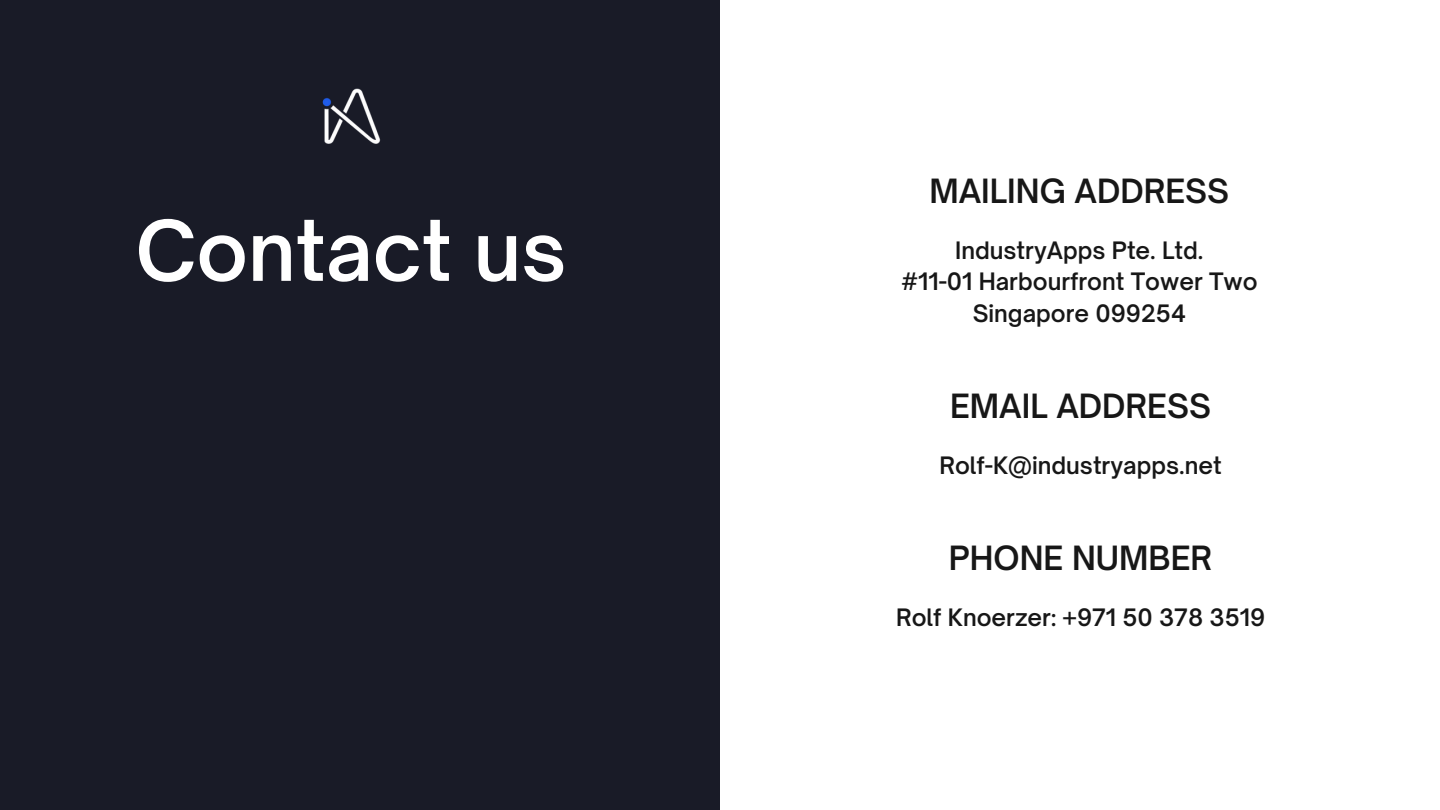
<style>
.page{position:relative;width:1440px;height:810px;background:#191b27}
.page>*{position:absolute;margin:0;border:0;box-sizing:border-box;transform-origin:0 0}
.t1{font:600 80px "Open Sauce One";color:#fff}
.t2{font:600 32px "Open Sauce One";color:#171717}
.t3{font:600 23px/31.5px "Open Sauce One";color:#171717;text-align:center}
</style>
<div class="page">
<div style="left:720px;top:0;width:720px;height:810px;background:#fff"></div>
<img style="left:322px;top:88px;width:59px;height:56px">
<p class="t1" style="left:136px;top:201px;width:433px">Contact us</p>
<h1 class="t2" style="left:929px;top:171px;width:301px">MAILING ADDRESS</h1>
<h2 class="t3" style="left:955px;top:234px;width:250px">IndustryApps Pte. Ltd.</h2>
<p class="t3" style="left:901px;top:266px;width:358px">#11-01 Harbourfront Tower Two<br>Singapore 099254</p>
<p class="t2" style="left:950px;top:386px;width:263px">EMAIL ADDRESS</p>
<h2 class="t3" style="left:939px;top:449px;width:284px">Rolf-K@industryapps.net</h2>
<p class="t2" style="left:949px;top:538px;width:265px">PHONE NUMBER</p>
<h2 class="t3" style="left:896px;top:601px;width:371px">Rolf Knoerzer: +971 50 378 3519</h2>
</div>
